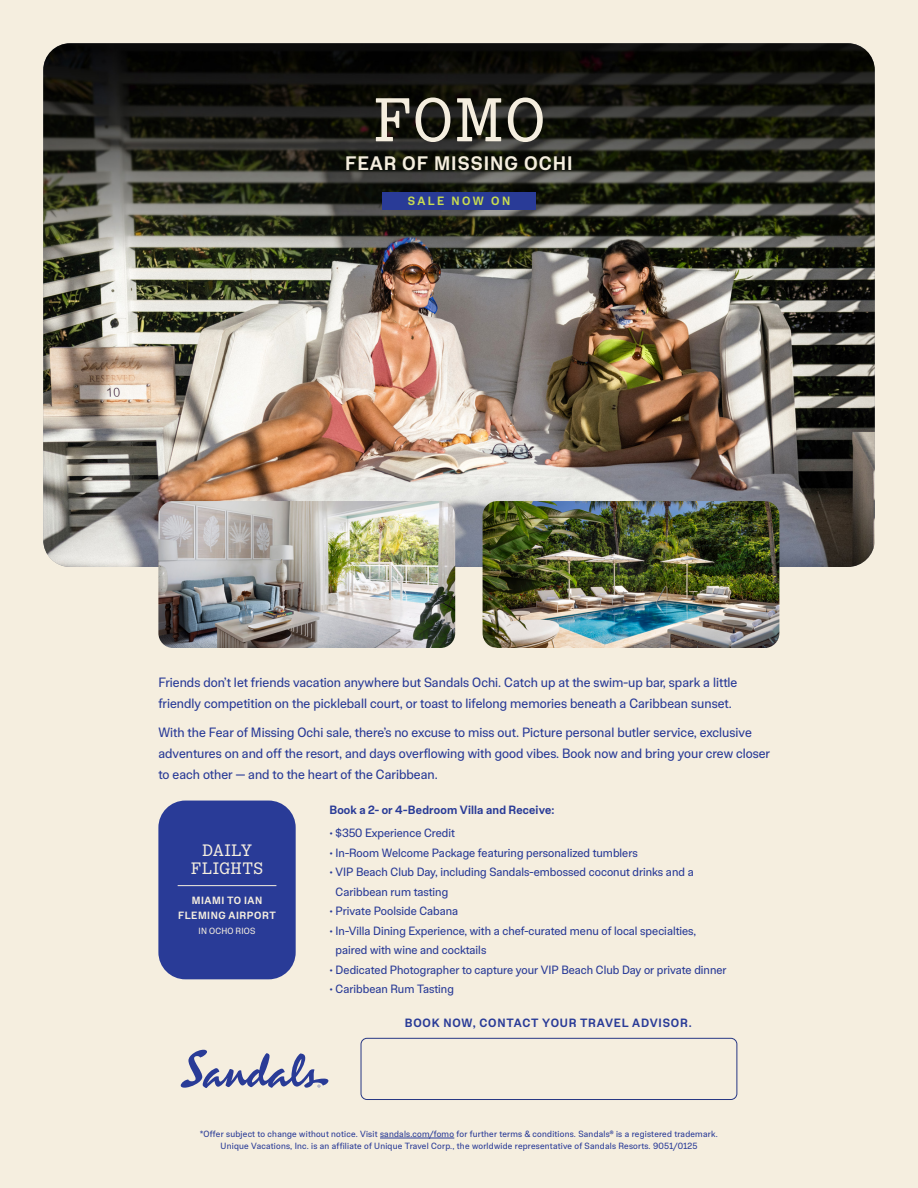
<style>
.page{position:relative;width:918px;height:1188px;background:#f5eedf}
.page>*{position:absolute;margin:0;border:0;box-sizing:border-box;transform-origin:0 0}
.t1{font:61.5px "Sandals Slab";color:#f5eedf}
.t2{font:500 19.5px "Sandals Sans";letter-spacing:.05em;color:#f5eedf}
.t3{font:16.5px/18px "Sandals Slab";letter-spacing:.02em;color:#f5eedf;text-align:center}
.t4{font:13.5px/21px "Sandals Sans";color:#293b97}
.t5{font:12px/19.5px "Sandals Sans";color:#293b97}
.t6{font:500 12px "Sandals Sans";letter-spacing:.02em;color:#293b97}
.t7{font:500 12px "Sandals Sans";letter-spacing:.065em;color:#293b97}
.t8{font:500 12px "Sandals Sans";letter-spacing:.2em;color:#c9dc50}
.t9{font:500 10.5px/15px "Sandals Sans";letter-spacing:.05em;color:#f5eedf;text-align:center}
.t10{font:9px/12px "Sandals Sans";letter-spacing:.025em;color:#293b97;text-align:center}
.t11{font:9px "Sandals Sans";letter-spacing:.02em;color:#f5eedf}
</style>
<div class="page">
<img style="left:43px;top:43px;width:832px;height:524px">
<svg style="left:181px;top:1050px;width:147px;height:38px"></svg>
<hr style="left:380px;top:1138px;width:74px;height:1px;background:#293b97">
<div style="left:361px;top:1038px;width:376px;height:62px;border:1px solid #293b97;border-radius:6px"></div>
<div style="left:158px;top:801px;width:138px;height:178px;background:#293b97;border-radius:27px"></div>
<hr style="left:178px;top:885px;width:98px;height:1px;background:#f5eedf">
<img style="left:158px;top:501px;width:297px;height:147px">
<img style="left:483px;top:501px;width:296px;height:147px">
<div style="left:382px;top:192px;width:154px;height:18px;background:#293b97"></div>
<h1 class="t1" style="left:373px;top:82px;width:174px">FOMO</h1>
<h2 class="t2" style="left:345px;top:151px;width:229px">FEAR OF MISSING OCHI</h2>
<p class="t8" style="left:408px;top:193px;width:104px">SALE NOW ON</p>
<p class="t4" style="left:158px;top:672px;width:580px">Friends don’t let friends vacation anywhere but Sandals Ochi. Catch up at the swim-up bar, spark a little friendly competition on the pickleball court, or toast to lifelong memories beneath a Caribbean sunset.</p>
<p class="t4" style="left:158px;top:721px;width:613px">With the Fear of Missing Ochi sale, there’s no excuse to miss out. Picture personal butler service, exclusive adventures on and off the resort, and days overflowing with good vibes. Book now and bring your crew closer to each other — and to the heart of the Caribbean.</p>
<p class="t3" style="left:191px;top:841px;width:74px">DAILY<br>FLIGHTS</p>
<p class="t9" style="left:178px;top:893px;width:99px">MIAMI TO IAN<br>FLEMING AIRPORT</p>
<p class="t11" style="left:199px;top:925px;width:58px">IN OCHO RIOS</p>
<p class="t6" style="left:329px;top:802px;width:226px">Book a 2- or 4-Bedroom Villa and Receive:</p>
<p class="t5" style="left:329px;top:823px;width:127px">• $350 Experience Credit</p>
<p class="t5" style="left:329px;top:843px;width:310px">• In-Room Welcome Package featuring personalized tumblers</p>
<p class="t5" style="left:336px;top:862px;width:360px;text-indent:-6px">• VIP Beach Club Day, including Sandals-embossed coconut drinks and a<br>Caribbean rum tasting</p>
<p class="t5" style="left:329px;top:901px;width:130px">• Private Poolside Cabana</p>
<p class="t5" style="left:336px;top:921px;width:362px;text-indent:-6px">• In-Villa Dining Experience, with a chef-curated menu of local specialties, paired with wine and cocktails</p>
<p class="t5" style="left:329px;top:960px;width:399px">• Dedicated Photographer to capture your VIP Beach Club Day or private dinner</p>
<p class="t5" style="left:329px;top:979px;width:126px">• Caribbean Rum Tasting</p>
<p class="t7" style="left:405px;top:1015px;width:288px">BOOK NOW, CONTACT YOUR TRAVEL ADVISOR.</p>
<p class="t10" style="left:200px;top:1128px;width:519px">*Offer subject to change without notice. Visit sandals.com/fomo for further terms &amp; conditions. Sandals® is a registered trademark.<br>Unique Vacations, Inc. is an affiliate of Unique Travel Corp., the worldwide representative of Sandals Resorts. 9051/0125</p>
</div>
